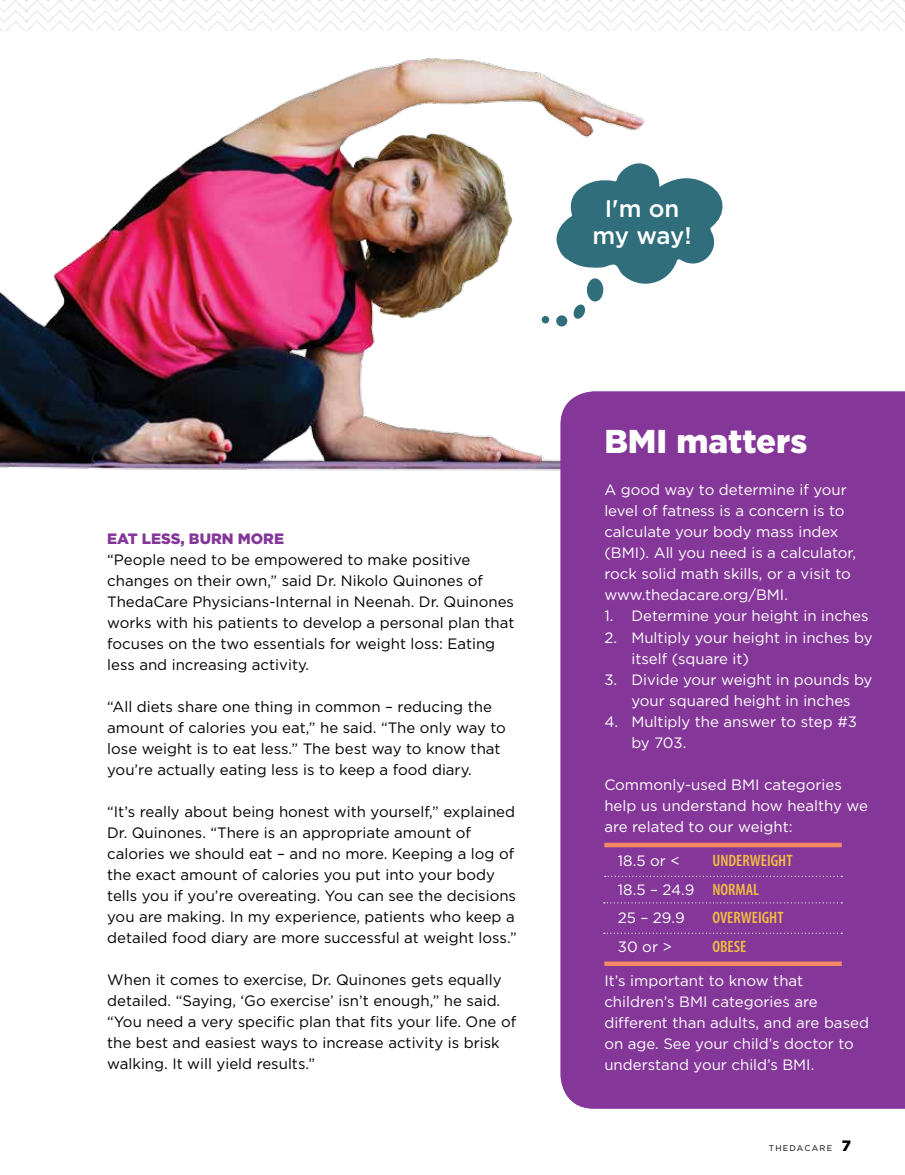
<style>
.page{position:relative;width:905px;height:1175px;background:#fff}
.page>*{position:absolute;margin:0;border:0;box-sizing:border-box;transform-origin:0 0}
.t1{font:900 33px "Gotham";color:#fff}
.t2{font:500 24px/27px "Gotham";letter-spacing:-.015em;color:#fff;text-align:center}
.t3{font:600 condensed 16.5px "Myriad Pro";color:#f1be41}
.t4{font:15px/21px "Gotham";color:#000}
.t5{font:15px/21px "Gotham";color:#fff}
.t6{font:900 15px "Gotham";color:#853799}
.t7{font:8.25px "Gotham";letter-spacing:.15em;color:#000}
.s1{font-family:"Myriad Pro";font-weight:600;font-stretch:condensed;font-size:16.5px;color:#f1be41}
.s2{font-weight:900;font-size:15px}
</style>
<div class="page">
<img style="left:0;top:58px;width:645px;height:413px">
<div style="left:560px;top:391px;width:344px;height:717px;background:#853799"></div>
<svg style="left:0;top:0;width:904px;height:31px"></svg>
<div style="left:604px;top:842px;width:237px;height:5px;background:#f58764"></div>
<div style="left:604px;top:961px;width:237px;height:5px;background:#f58764"></div>
<svg style="left:604px;top:875px;width:238px;height:1px"></svg>
<svg style="left:603px;top:902px;width:239px;height:1px"></svg>
<svg style="left:603px;top:932px;width:239px;height:1px"></svg>
<svg style="left:555px;top:162px;width:168px;height:123px"></svg>
<div style="left:587px;top:278px;width:16px;height:23px;background:#2f6e7a;border-radius:50%"></div>
<svg style="left:572px;top:304px;width:14px;height:16px"></svg>
<div style="left:556px;top:315px;width:11px;height:11px;background:#2f6e7a;border-radius:50%"></div>
<div style="left:541px;top:316px;width:8px;height:7px;background:#2f6e7a;border-radius:50%"></div>
<p class="t6" style="left:107px;top:530px;width:178px">EAT LESS, BURN MORE</p>
<p class="t4" style="left:107px;top:549px;width:409px">“People need to be empowered to make positive changes on their own,” said Dr. Nikolo Quinones of ThedaCare Physicians-Internal in Neenah. Dr. Quinones works with his patients to develop a personal plan that focuses on the two essentials for weight loss: Eating less and increasing activity.</p>
<p class="t4" style="left:107px;top:696px;width:400px">“All diets share one thing in common – reducing the amount of calories you eat,” he said. “The only way to lose weight is to eat less.” The best way to know that you’re actually eating less is to keep a food diary.</p>
<p class="t4" style="left:107px;top:801px;width:411px">“It’s really about being honest with yourself,” explained Dr. Quinones. “There is an appropriate amount of calories we should eat – and no more. Keeping a log of the exact amount of calories you put into your body tells you if you’re overeating. You can see the decisions you are making. In my experience, patients who keep a detailed food diary are more successful at weight loss.”</p>
<p class="t4" style="left:107px;top:969px;width:410px">When it comes to exercise, Dr. Quinones gets equally detailed. “Saying, ‘Go exercise’ isn’t enough,” he said. “You need a very specific plan that fits your life. One of the best and easiest ways to increase activity is brisk walking. It will yield results.”</p>
<h2 class="t2" style="left:592px;top:194px;width:101px">I'm on my way!</h2>
<h1 class="t1" style="left:604px;top:422px;width:204px">BMI matters</h1>
<p class="t5" style="left:604px;top:479px;width:253px">A good way to determine if your level of fatness is a concern is to calculate your body mass index (BMI). All you need is a calculator, rock solid math skills, or a visit to www.thedacare.org/BMI.</p>
<p class="t5" style="left:604px;top:605px;width:265px">1. Determine your height in inches</p>
<p class="t5" style="left:631px;top:626px;width:243px;text-indent:-27px">2. Multiply your height in inches by itself (square it)</p>
<p class="t5" style="left:604px;top:668px;width:270px;text-align:center">3. Divide your weight in pounds by your squared height in inches</p>
<p class="t5" style="left:631px;top:710px;width:227px;text-indent:-27px">4. Multiply the answer to step #3 by 703.</p>
<p class="t5" style="left:604px;top:773px;width:265px">Commonly-used BMI categories help us understand how healthy we are related to our weight:</p>
<p class="t5" style="left:618px;top:850px;width:64px">18.5 or &lt;</p>
<p class="t3" style="left:712px;top:850px;width:82px">UNDERWEIGHT</p>
<p class="t5" style="left:618px;top:874px;width:143px;line-height:28.5px">18.5 – 24.9 <span class="s1">NORMAL<br></span>25 – 29.9</p>
<p class="t3" style="left:712px;top:907px;width:73px">OVERWEIGHT</p>
<p class="t5" style="left:618px;top:935px;width:56px">30 or &gt;</p>
<p class="t3" style="left:712px;top:936px;width:35px">OBESE</p>
<p class="t5" style="left:604px;top:970px;width:266px">It’s important to know that children’s BMI categories are different than adults, and are based on age. See your child’s doctor to understand your child’s BMI.</p>
<p class="t7" style="left:768px;top:1143px;width:84px">THEDACARE <span class="s2">7</span></p>
</div>
